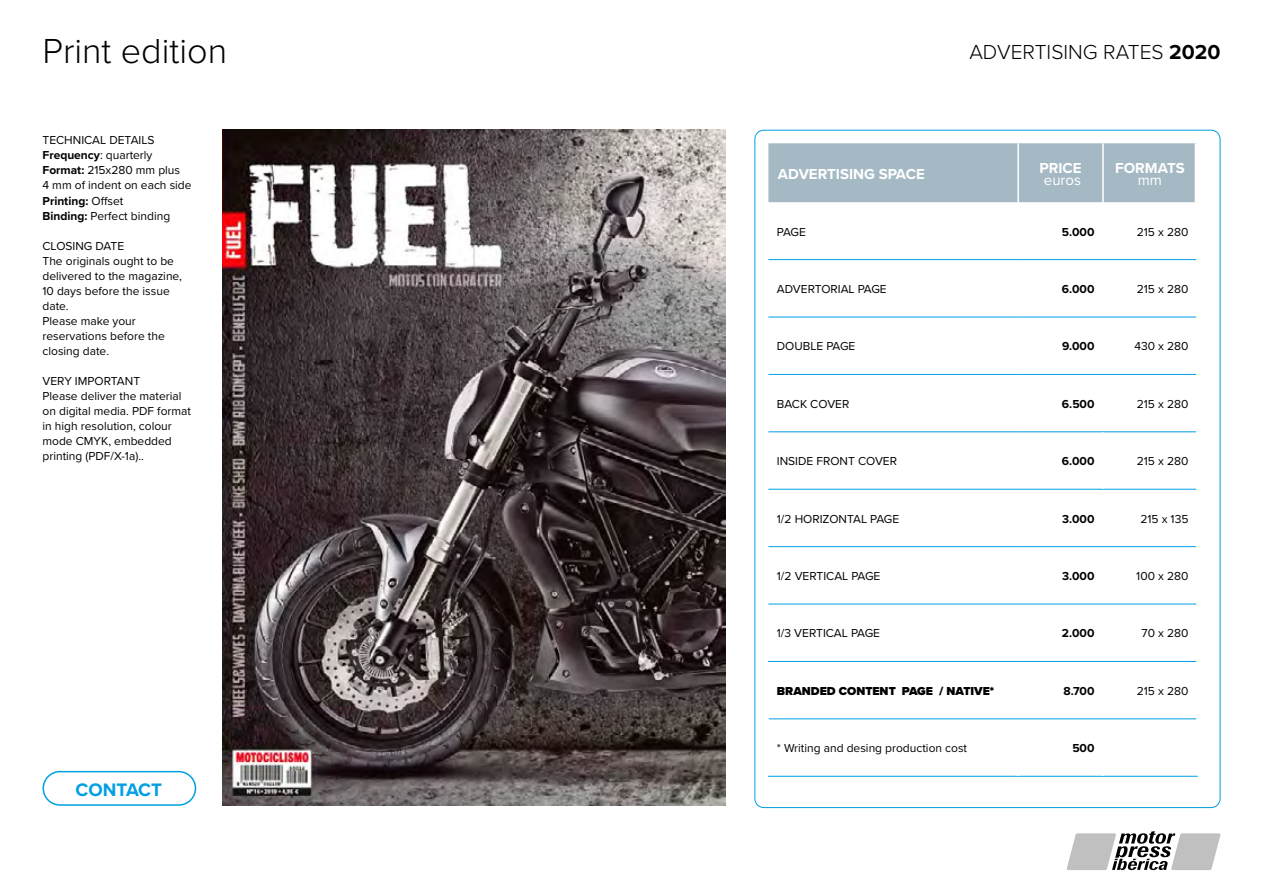
<style>
.page{position:relative;width:1263px;height:893px;background:#fff}
.page>*{position:absolute;margin:0;border:0;box-sizing:border-box;transform-origin:0 0}
.Sección{font:300 36px "Proxima Nova";color:#000}
.Sección-2{font:300 21px "Proxima Nova";color:#000}
.Leyendas{font:700 18.75px "Proxima Nova";color:#009fe3}
.cabecera{font:700 15px/12px "Proxima Nova";color:#fff}
.Texto{font:12px/15px "Proxima Nova";color:#000}
.espacio{font:12px "Proxima Nova";color:#000}
.Ciudad{font:12px "Proxima Nova";color:#000}
.formato{font:12px "Proxima Nova";color:#000}
.precio{font:700 12px "Proxima Nova";color:#000}
.espacio-2{font:900 12px "Proxima Nova";color:#000}
.Ciudad-2{font:700 12px "Proxima Nova";color:#000}
.s1{font-weight:700}
.s2{font-weight:400}
</style>
<div class="page">
<div style="left:43px;top:771px;width:153px;height:35px;border:2px solid #009fe3;border-radius:17px"></div>
<div style="left:768px;top:143px;width:427px;height:59px;background:#a5b9c4"></div>
<hr style="left:768px;top:776px;width:250px;height:1px;background:#009fe3">
<hr style="left:1018px;top:776px;width:85px;height:1px;background:#009fe3">
<hr style="left:1103px;top:776px;width:95px;height:1px;background:#009fe3">
<hr style="left:1017px;top:143px;width:2px;height:59px;background:#fff">
<hr style="left:1102px;top:143px;width:2px;height:59px;background:#fff">
<hr style="left:768px;top:259px;width:250px;height:1px;background:#009fe3">
<hr style="left:1018px;top:259px;width:85px;height:1px;background:#009fe3">
<hr style="left:1103px;top:259px;width:93px;height:1px;background:#009fe3">
<hr style="left:768px;top:317px;width:250px;height:1px;background:#009fe3">
<hr style="left:1018px;top:317px;width:85px;height:1px;background:#009fe3">
<hr style="left:1103px;top:317px;width:93px;height:1px;background:#009fe3">
<hr style="left:768px;top:374px;width:250px;height:1px;background:#009fe3">
<hr style="left:1018px;top:374px;width:85px;height:1px;background:#009fe3">
<hr style="left:1103px;top:374px;width:93px;height:1px;background:#009fe3">
<hr style="left:1103px;top:431px;width:93px;height:1px;background:#009fe3">
<hr style="left:1103px;top:489px;width:93px;height:1px;background:#009fe3">
<hr style="left:768px;top:546px;width:250px;height:1px;background:#009fe3">
<hr style="left:1018px;top:546px;width:85px;height:1px;background:#009fe3">
<hr style="left:1103px;top:546px;width:93px;height:1px;background:#009fe3">
<hr style="left:768px;top:604px;width:250px;height:1px;background:#009fe3">
<hr style="left:1018px;top:604px;width:85px;height:1px;background:#009fe3">
<hr style="left:1103px;top:604px;width:93px;height:1px;background:#009fe3">
<hr style="left:768px;top:661px;width:250px;height:1px;background:#009fe3">
<hr style="left:1018px;top:661px;width:85px;height:1px;background:#009fe3">
<hr style="left:1103px;top:661px;width:93px;height:1px;background:#009fe3">
<hr style="left:769px;top:718px;width:249px;height:1px;background:#009fe3">
<hr style="left:1018px;top:718px;width:85px;height:1px;background:#009fe3">
<hr style="left:1103px;top:718px;width:93px;height:1px;background:#009fe3">
<hr style="left:768px;top:431px;width:250px;height:1px;background:#009fe3">
<hr style="left:1018px;top:431px;width:85px;height:1px;background:#009fe3">
<hr style="left:768px;top:489px;width:250px;height:1px;background:#009fe3">
<hr style="left:1018px;top:489px;width:85px;height:1px;background:#009fe3">
<img style="left:222px;top:130px;width:503px;height:676px">
<svg style="left:1066px;top:831px;width:155px;height:39px"></svg>
<p class="Sección" style="left:43px;top:24px;width:186px">Print edition</p>
<p class="Sección-2" style="left:969px;top:36px;width:253px">ADVERTISING RATES <span class="s1">2020</span></p>
<p class="Ciudad" style="left:43px;top:132px;width:114px">TECHNICAL DETAILS</p>
<p class="Ciudad" style="left:43px;top:147px;width:111px"><span class="s1">Frequency</span>: quarterly</p>
<p class="Ciudad" style="left:43px;top:162px;width:139px"><span class="s1">Format:</span> 215x280 mm plus</p>
<p class="Ciudad" style="left:43px;top:177px;width:151px">4 mm of indent on each side</p>
<p class="Ciudad-2" style="left:43px;top:192px;width:82px">Printing: <span class="s2">Offset</span></p>
<p class="Ciudad" style="left:43px;top:207px;width:129px"><span class="s1">Binding:</span> Perfect binding</p>
<p class="Texto" style="left:43px;top:237px;width:83px">CLOSING DATE</p>
<p class="Texto" style="left:43px;top:252px;width:141px">The originals ought to be delivered to the magazine,<br>10 days before the issue date.</p>
<p class="Texto" style="left:43px;top:312px;width:124px">Please make your reservations before the closing date.</p>
<p class="Texto" style="left:43px;top:372px;width:99px">VERY IMPORTANT</p>
<p class="Texto" style="left:43px;top:387px;width:150px">Please deliver the material on digital media. PDF format in high resolution, colour mode CMYK, embedded printing (PDF/X-1a)..</p>
<p class="Leyendas" style="left:75px;top:775px;width:88px">CONTACT</p>
<p class="cabecera" style="left:778px;top:167px;width:148px">ADVERTISING SPACE</p>
<p class="cabecera" style="left:1039px;top:161px;width:44px">PRICE <span class="s2">euros</span></p>
<p class="cabecera" style="left:1115px;top:161px;width:71px;text-align:center">FORMATS <span class="s2">mm</span></p>
<p class="espacio" style="left:777px;top:223px;width:30px">PAGE</p>
<p class="precio" style="left:1062px;top:223px;width:34px">5.000</p>
<p class="formato" style="left:1137px;top:223px;width:53px">215 x 280</p>
<p class="espacio" style="left:777px;top:280px;width:111px">ADVERTORIAL PAGE</p>
<p class="precio" style="left:1062px;top:280px;width:34px">6.000</p>
<p class="formato" style="left:1137px;top:280px;width:53px">215 x 280</p>
<p class="espacio" style="left:777px;top:337px;width:80px">DOUBLE PAGE</p>
<p class="precio" style="left:1062px;top:337px;width:34px">9.000</p>
<p class="formato" style="left:1134px;top:337px;width:56px">430 x 280</p>
<p class="espacio" style="left:777px;top:395px;width:74px">BACK COVER</p>
<p class="precio" style="left:1062px;top:395px;width:34px">6.500</p>
<p class="formato" style="left:1137px;top:395px;width:53px">215 x 280</p>
<p class="espacio" style="left:777px;top:452px;width:122px">INSIDE FRONT COVER</p>
<p class="precio" style="left:1062px;top:452px;width:34px">6.000</p>
<p class="formato" style="left:1137px;top:452px;width:53px">215 x 280</p>
<p class="espacio" style="left:777px;top:510px;width:124px">1/2 HORIZONTAL PAGE</p>
<p class="precio" style="left:1062px;top:510px;width:34px">3.000</p>
<p class="formato" style="left:1140px;top:510px;width:50px">215 x 135</p>
<p class="espacio" style="left:777px;top:567px;width:105px">1/2 VERTICAL PAGE</p>
<p class="precio" style="left:1062px;top:567px;width:34px">3.000</p>
<p class="formato" style="left:1136px;top:567px;width:54px">100 x 280</p>
<p class="espacio" style="left:777px;top:624px;width:105px">1/3 VERTICAL PAGE</p>
<p class="precio" style="left:1062px;top:624px;width:34px">2.000</p>
<p class="formato" style="left:1141px;top:624px;width:48px">70 x 280</p>
<p class="espacio-2" style="left:777px;top:682px;width:219px">BRANDED CONTENT PAGE / NATIVE*</p>
<p class="precio" style="left:1063px;top:682px;width:32px">8.700</p>
<p class="formato" style="left:1137px;top:682px;width:53px">215 x 280</p>
<p class="espacio" style="left:777px;top:739px;width:192px">* Writing and desing production cost</p>
<p class="precio" style="left:1072px;top:739px;width:24px">500</p>
</div>
